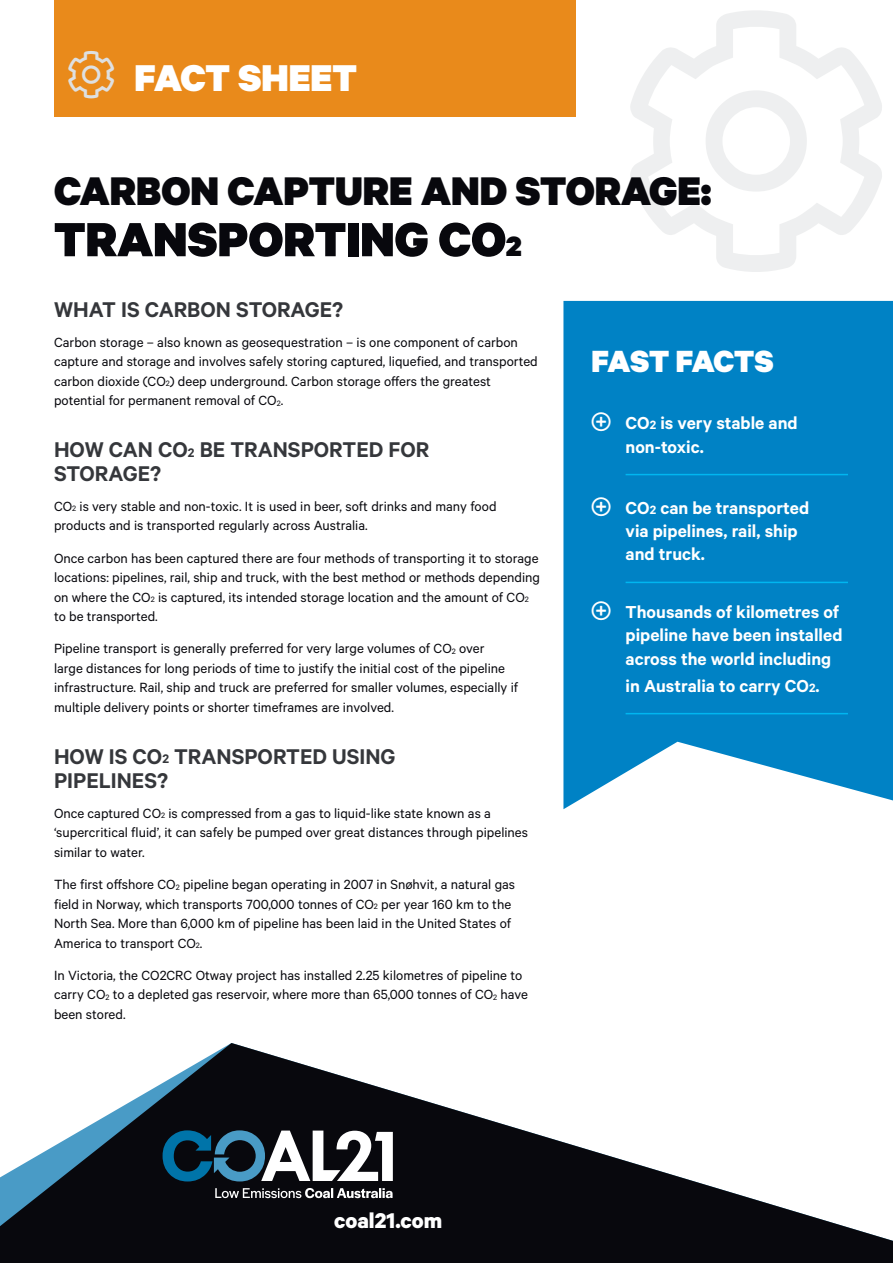
<style>
.page{position:relative;width:893px;height:1263px;background:#fff}
.page>*{position:absolute;margin:0;border:0;box-sizing:border-box;transform-origin:0 0}
.Heading_1{font:900 54px "Calibre";color:#08080d}
.Heading_1-2{font:900 45px "Calibre";color:#08080d}
.Heading_1-3{font:900 42px "Calibre";color:#fff}
.Heading_1-4{font:900 34.5px "Calibre";letter-spacing:-.01em;color:#fff}
.Heading_1-5{font:900 31.5px "Calibre";color:#08080d}
.Heading_2{font:600 24px/24px "Calibre";color:#35373b}
.t1{font:700 24px "Calibre";color:#fff}
.Fast_facts_-_smaller{font:600 19.5px/23.4px "Calibre";color:#fff}
.t2{font:15px/19.5px "Calibre";color:#08080d}
.s1{font-size:8.7px}
.s2{font-size:13.95px}
.s3{font-size:13.5px}
</style>
<div class="page">
<svg style="left:563px;top:301px;width:330px;height:508px;background:#138bc9"></svg>
<hr style="left:626px;top:474px;width:222px;height:1px;background:#00b6f0">
<hr style="left:626px;top:582px;width:222px;height:1px;background:#00b6f0">
<hr style="left:626px;top:713px;width:222px;height:1px;background:#00b6f0">
<div style="left:54px;top:0;width:521px;height:116px;background:#e98a1b"></div>
<svg style="left:0;top:1043px;width:893px;height:220px;fill:#08080d"></svg>
<svg style="left:215px;top:1188px;width:178px;height:10px"></svg>
<svg style="left:163px;top:1130px;width:230px;height:51px"></svg>
<svg style="left:592px;top:412px;width:19px;height:19px"></svg>
<svg style="left:592px;top:497px;width:19px;height:19px"></svg>
<svg style="left:592px;top:601px;width:19px;height:19px"></svg>
<p class="Heading_1-3" style="left:134px;top:51px;width:224px">FACT SHEET</p>
<p class="Heading_1-2" style="left:54px;top:163px;width:659px">CARBON CAPTURE AND STORAGE:</p>
<p class="Heading_1" style="left:54px;top:205px;width:454px">TRANSPORTING CO</p>
<p class="Heading_1-5" style="left:506px;top:227px;width:17px">2</p>
<p class="Heading_2" style="left:54px;top:296px;width:291px">WHAT IS CARBON STORAGE?</p>
<p class="t2" style="left:54px;top:332px;width:485px">Carbon storage – also known as geosequestration – is one component of carbon capture and storage and involves safely storing captured, liquefied, and transported</p>
<p class="t2" style="left:54px;top:371px;width:438px">carbon dioxide (CO<span class="s1">2</span>) deep underground. Carbon storage offers the greatest potential for permanent removal of CO<span class="s1">2</span>.</p>
<p class="Heading_2" style="left:54px;top:437px;width:377px">HOW CAN CO<span class="s2">2</span> BE TRANSPORTED FOR<br>STORAGE?</p>
<p class="t2" style="left:54px;top:496px;width:444px">CO<span class="s1">2</span> is very stable and non-toxic. It is used in beer, soft drinks and many food products and is transported regularly across Australia.</p>
<p class="t2" style="left:54px;top:548px;width:488px">Once carbon has been captured there are four methods of transporting it to storage locations: pipelines, rail, ship and truck, with the best method or methods depending on where the CO<span class="s1">2</span> is captured, its intended storage location and the amount of CO<span class="s1">2 </span>to be transported.</p>
<p class="t2" style="left:54px;top:638px;width:466px">Pipeline transport is generally preferred for very large volumes of CO<span class="s1">2</span> over<br>large distances for long periods of time to justify the initial cost of the pipeline infrastructure. Rail, ship and truck are preferred for smaller volumes, especially if multiple delivery points or shorter timeframes are involved.</p>
<p class="Heading_2" style="left:54px;top:743px;width:343px">HOW IS CO<span class="s2">2</span> TRANSPORTED USING<br>PIPELINES?</p>
<p class="t2" style="left:54px;top:803px;width:476px">Once captured CO<span class="s1">2</span> is compressed from a gas to liquid-like state known as a ‘supercritical fluid’, it can safely be pumped over great distances through pipelines similar to water.</p>
<p class="t2" style="left:54px;top:874px;width:463px">The first offshore CO<span class="s1">2</span> pipeline began operating in 2007 in Snøhvit, a natural gas field in Norway, which transports 700,000 tonnes of CO<span class="s1">2</span> per year 160 km to the North Sea. More than 6,000 km of pipeline has been laid in the United States of America to transport CO<span class="s1">2</span>.</p>
<p class="t2" style="left:54px;top:965px;width:476px">In Victoria, the CO2CRC Otway project has installed 2.25 kilometres of pipeline to carry CO<span class="s1">2</span> to a depleted gas reservoir, where more than 65,000 tonnes of CO<span class="s1">2</span> have been stored.</p>
<p class="Heading_1-4" style="left:592px;top:340px;width:184px">FAST FACTS</p>
<p class="Fast_facts_-_smaller" style="left:626px;top:411px;width:174px;text-indent:-34px">●◆▲● CO<span class="s3">2</span> is very stable and non-toxic.</p>
<p class="Fast_facts_-_smaller" style="left:626px;top:495px;width:185px;text-indent:-34px">●◆▲● CO<span class="s3">2</span> can be transported via pipelines, rail, ship and truck.</p>
<p class="Fast_facts_-_smaller" style="left:626px;top:599px;width:218px;text-indent:-34px">●◆▲● Thousands of kilometres of pipeline have been installed across the world including</p>
<p class="Fast_facts_-_smaller" style="left:626px;top:673px;width:196px">in Australia to carry CO<span class="s3">2</span>.</p>
<p class="t1" style="left:334px;top:1205px;width:110px">coal21.com</p>
</div>
